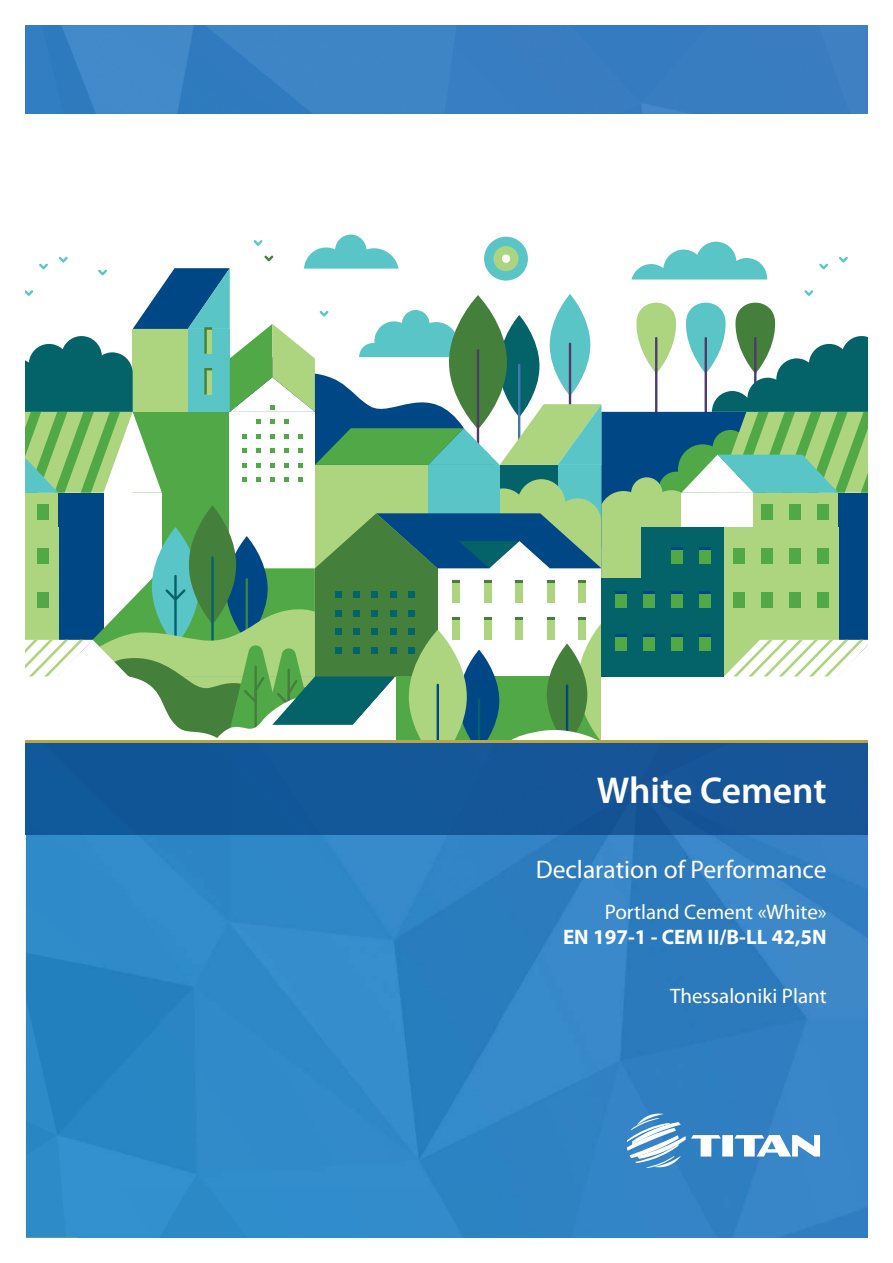
<style>
.page{position:relative;width:893px;height:1263px;background:#fff}
.page>*{position:absolute;margin:0;border:0;box-sizing:border-box;transform-origin:0 0}
.t1{font:600 37.5px "Myriad Pro";color:#fff}
.t2{font:25.5px "Myriad Pro";color:#fff}
.t3{font:21px "Myriad Pro";color:#fff}
.t4{font:700 21px "Myriad Pro";color:#fff}
</style>
<div class="page">
<img style="left:26px;top:835px;width:52px;height:402px">
<img style="left:78px;top:835px;width:790px;height:402px">
<svg style="left:26px;top:739px;width:842px;height:4px;fill:#bca645"></svg>
<div style="left:26px;top:743px;width:842px;height:92px;background:#135698"></div>
<svg style="left:26px;top:235px;width:842px;height:504px"></svg>
<img style="left:26px;top:26px;width:841px;height:88px">
<svg style="left:627px;top:1113px;width:193px;height:55px"></svg>
<h1 class="t1" style="left:597px;top:767px;width:231px">White Cement</h1>
<p class="t2" style="left:536px;top:854px;width:292px">Declaration of Performance</p>
<p class="t3" style="left:605px;top:898px;width:223px">Portland Cement «White»</p>
<p class="t4" style="left:563px;top:923px;width:265px">ΕΝ 197-1 - CEM II/B-LL 42,5N</p>
<p class="t3" style="left:670px;top:983px;width:158px">Thessaloniki Plant</p>
</div>
